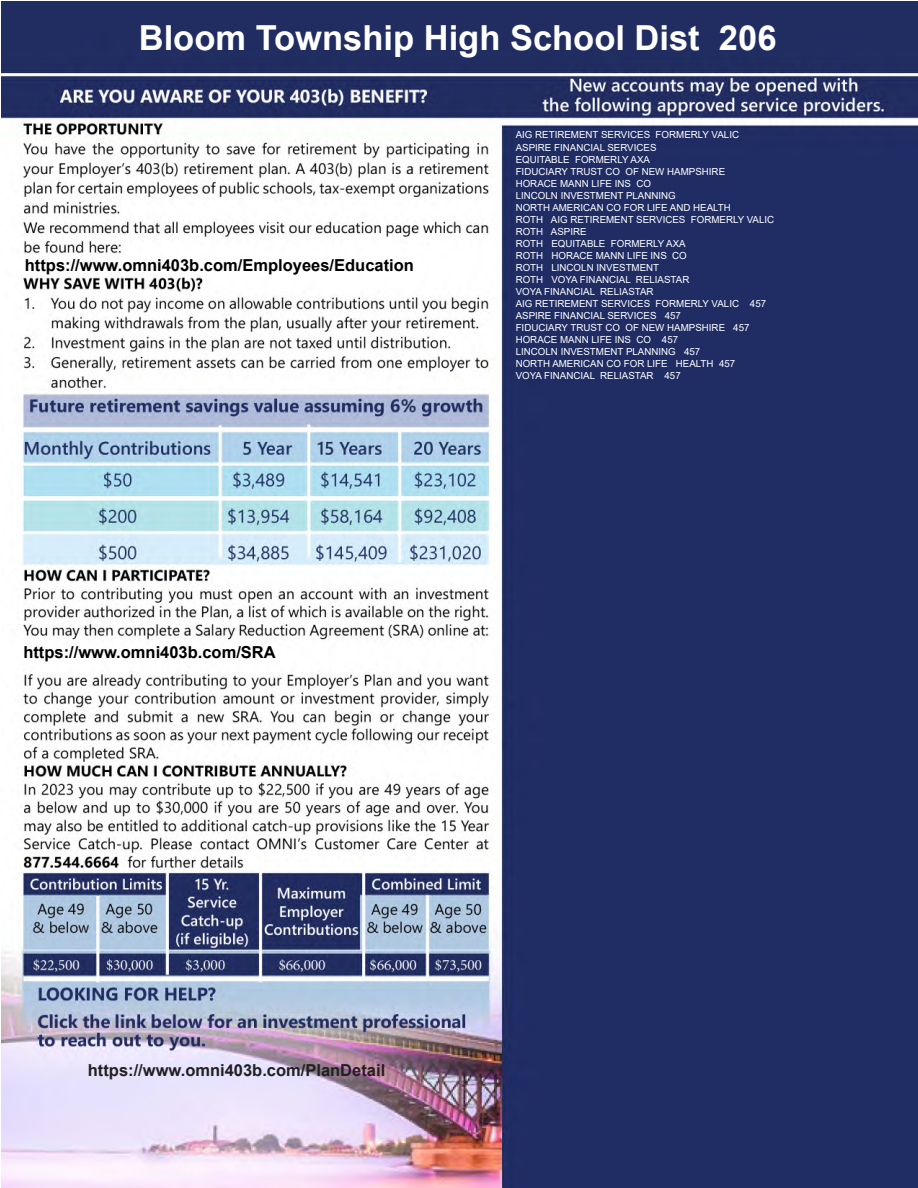
<style>
.page{position:relative;width:918px;height:1188px;background:#fff}
.page>*{position:absolute;margin:0;border:0;box-sizing:border-box;transform-origin:0 0}
.t1{font:700 34.5px "Arial";color:#fff}
.t2{font:700 16.5px "Arial";color:#000}
.t3{font:700 16.5px "Arial";color:#231f20}
.t4{font:9.75px/12px "Arial";color:#fff}
</style>
<div class="page">
<img style="left:2px;top:2px;width:916px;height:1186px">
<h1 class="t1" style="left:139px;top:14px;width:639px">Bloom Township High School Dist 206</h1>
<h2 class="t2" style="left:25px;top:253px;width:391px">https://www.omni403b.com/Employees/Education</h2>
<p class="t4" style="left:516px;top:129px;width:260px">AIG RETIREMENT SERVICES FORMERLY VALIC<br>ASPIRE FINANCIAL SERVICES<br>EQUITABLE FORMERLY AXA<br>FIDUCIARY TRUST CO OF NEW HAMPSHIRE<br>HORACE MANN LIFE INS CO<br>LINCOLN INVESTMENT PLANNING<br>NORTH AMERICAN CO FOR LIFE AND HEALTH<br>ROTH AIG RETIREMENT SERVICES FORMERLY VALIC<br>ROTH ASPIRE<br>ROTH EQUITABLE FORMERLY AXA<br>ROTH HORACE MANN LIFE INS CO<br>ROTH LINCOLN INVESTMENT<br>ROTH VOYA FINANCIAL RELIASTAR<br>VOYA FINANCIAL RELIASTAR<br>AIG RETIREMENT SERVICES FORMERLY VALIC 457<br>ASPIRE FINANCIAL SERVICES 457<br>FIDUCIARY TRUST CO OF NEW HAMPSHIRE 457<br>HORACE MANN LIFE INS CO 457<br>LINCOLN INVESTMENT PLANNING 457<br>NORTH AMERICAN CO FOR LIFE HEALTH 457<br>VOYA FINANCIAL RELIASTAR 457</p>
<h2 class="t2" style="left:23px;top:640px;width:254px">https://www.omni403b.com/SRA</h2>
<h2 class="t3" style="left:88px;top:1058px;width:299px">https://www.omni403b.com/PlanDetail</h2>
</div>
